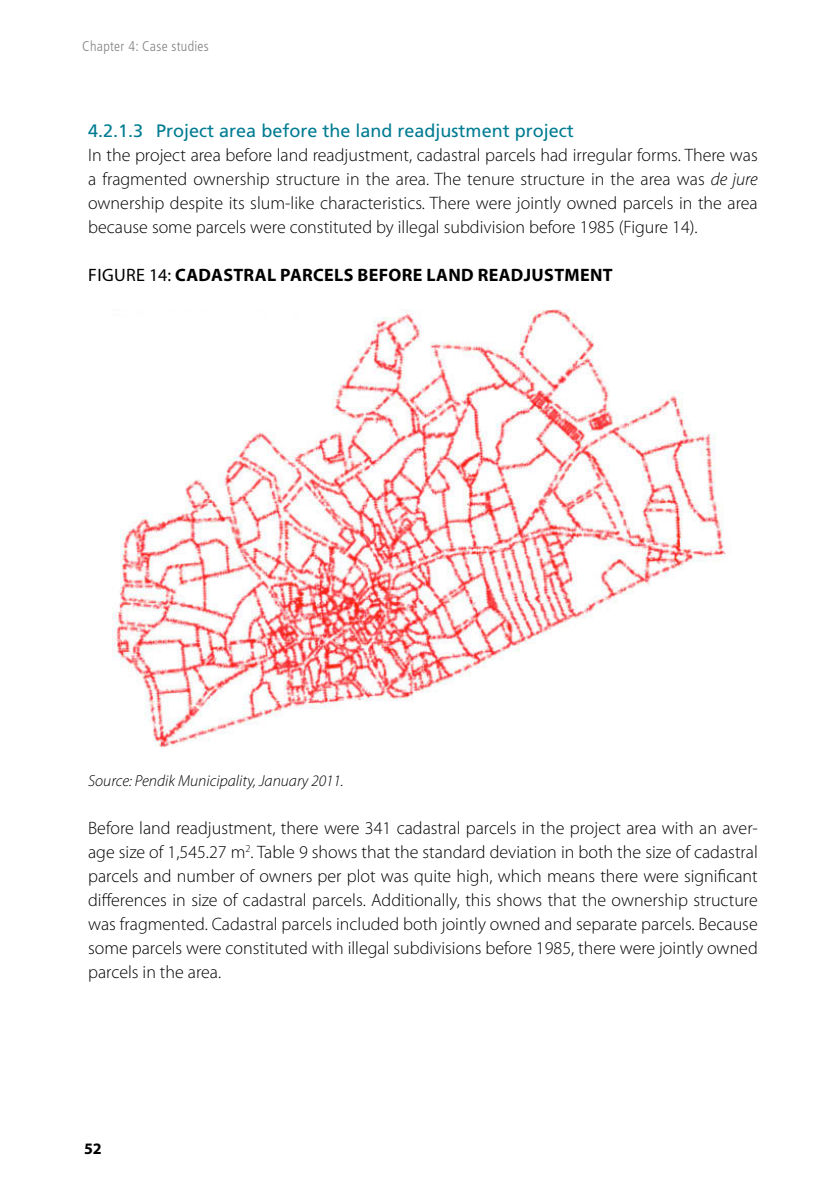
<style>
.page{position:relative;width:840px;height:1191px;background:#fff}
.page>*{position:absolute;margin:0;border:0;box-sizing:border-box;transform-origin:0 0}
.body_text_frutiger{font:300 18px/24px "Myriad Pro";color:#000;text-align:justify}
.Headline_4{font:18px "Frutiger LT Std";color:#007c92}
.Figure_Heading{font:700 18px "Myriad Pro";letter-spacing:.02em;color:#000}
.source{font:italic 300 16px "Myriad Pro";color:#000}
.t1{font:700 16px "Myriad Pro";color:#000}
.t2{font:300 condensed 14px "Frutiger LT Std";letter-spacing:.02em;color:#808285}
.s1{font-style:italic}
.s2{font-weight:400}
</style>
<div class="page">
<img style="left:112px;top:310px;width:620px;height:436px">
<p class="t2" style="left:82px;top:38px;width:128px">Chapter 4: Case studies</p>
<p class="Headline_4" style="left:88px;top:121px;width:487px">4.2.1.3 Project area before the land readjustment project</p>
<p class="body_text_frutiger" style="left:88px;top:143px;width:671px">In the project area before land readjustment, cadastral parcels had irregular forms. There was a fragmented ownership structure in the area. The tenure structure in the area was <span class="s1">de jure </span>ownership despite its slum-like characteristics. There were jointly owned parcels in the area because some parcels were constituted by illegal subdivision before 1985 (Figure 14).</p>
<p class="Figure_Heading" style="left:88px;top:264px;width:525px"><span class="s2">FIGURE 14:</span> CADASTRAL PARCELS BEFORE LAND READJUSTMENT</p>
<p class="source" style="left:88px;top:770px;width:257px">Source: Pendik Municipality, January 2011.</p>
<p class="body_text_frutiger" style="left:88px;top:815px;width:671px">Before land readjustment, there were 341 cadastral parcels in the project area with an aver&shy;age size of 1,545.27 m<sup>2</sup>. Table 9 shows that the standard deviation in both the size of cadastral parcels and number of owners per plot was quite high, which means there were significant differences in size of cadastral parcels. Additionally, this shows that the ownership structure was fragmented. Cadastral parcels included both jointly owned and separate parcels. Because some parcels were constituted with illegal subdivisions before 1985, there were jointly owned parcels in the area.</p>
<p class="t1" style="left:84px;top:1137px;width:19px">52</p>
</div>
